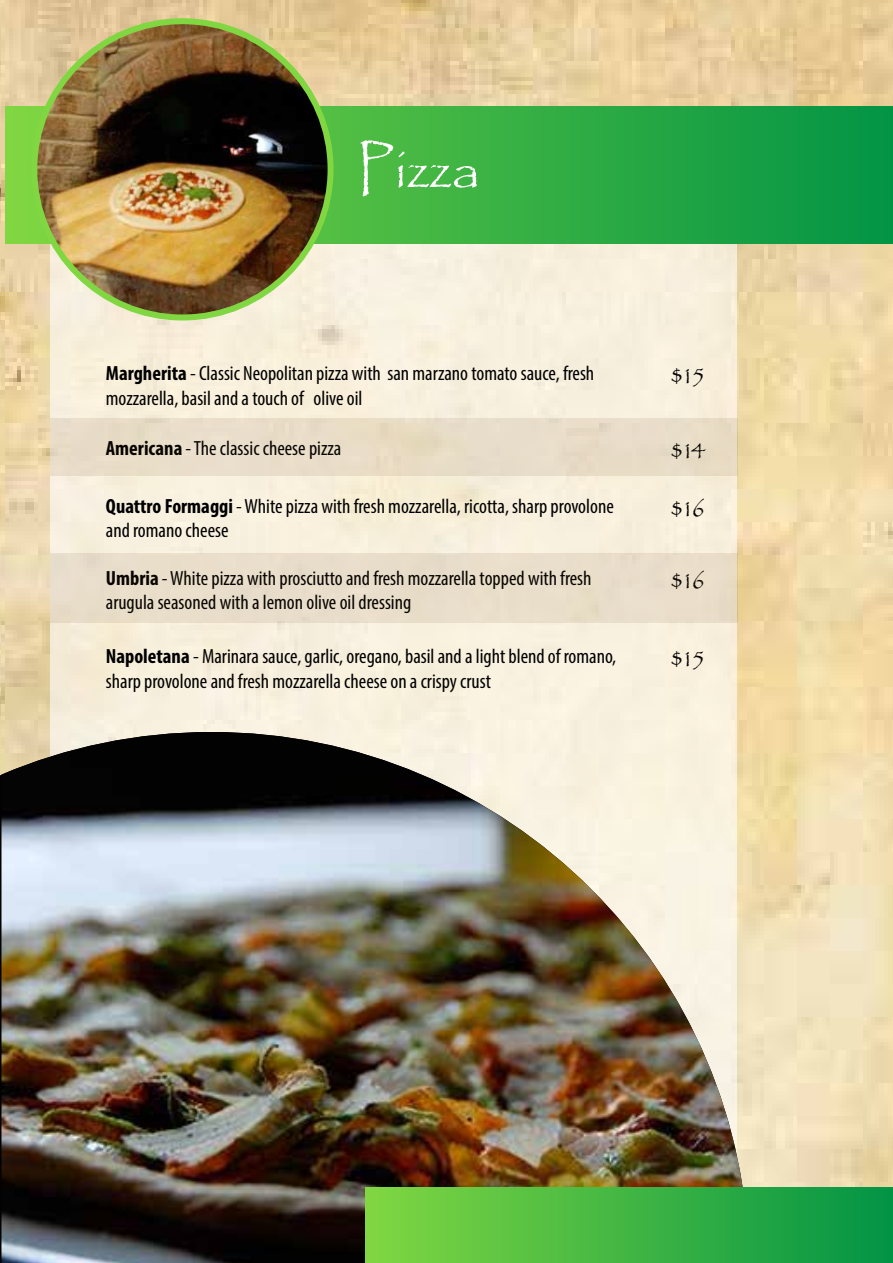
<style>
.page{position:relative;width:893px;height:1263px;background:#fff}
.page>*{position:absolute;margin:0;border:0;box-sizing:border-box;transform-origin:0 0}
.t1{font:57.15px "Papyrus";color:#fff}
.t2{font:25.65px "Papyrus";letter-spacing:-.15em;color:#000}
.t3{font:condensed 20.55px/24.8px "Myriad Pro";color:#000}
.s1{font-weight:700}
</style>
<div class="page">
<img style="left:0;top:0;width:893px;height:1187px">
<div style="left:50px;top:165px;width:686px;height:1032px;background:#f8f0de"></div>
<svg style="left:6px;top:107px;width:887px;height:137px"></svg>
<img style="left:34px;top:21px;width:297px;height:296px;border-radius:148px">
<div style="left:50px;top:418px;width:687px;height:57px;background:#e8ddc8"></div>
<div style="left:50px;top:553px;width:687px;height:69px;background:#e9deca"></div>
<img style="left:2px;top:732px;width:747px;height:531px">
<div style="left:365px;top:1187px;width:528px;height:76px;background:linear-gradient(to right,#81d742,#019445)"></div>
<h1 class="t1" style="left:357px;top:134px;width:125px">Pizza</h1>
<p class="t3" style="left:106px;top:361px;width:490px"><span class="s1">Margherita</span> - Classic Neopolitan pizza with san marzano tomato sauce, fresh mozzarella, basil and a touch of olive oil</p>
<p class="t2" style="left:669px;top:359px;width:38px">$15</p>
<p class="t3" style="left:106px;top:435px;width:237px"><span class="s1">Americana</span> - The classic cheese pizza</p>
<p class="t2" style="left:669px;top:434px;width:38px">$14</p>
<p class="t3" style="left:106px;top:493px;width:509px"><span class="s1">Quattro Formaggi</span> - White pizza with fresh mozzarella, ricotta, sharp provolone and romano cheese</p>
<p class="t2" style="left:669px;top:492px;width:38px">$16</p>
<p class="t3" style="left:106px;top:565px;width:487px"><span class="s1">Umbria</span> - White pizza with prosciutto and fresh mozzarella topped with fresh arugula seasoned with a lemon olive oil dressing</p>
<p class="t2" style="left:669px;top:564px;width:38px">$16</p>
<p class="t3" style="left:106px;top:644px;width:512px"><span class="s1">Napoletana</span> - Marinara sauce, garlic, oregano, basil and a light blend of romano, sharp provolone and fresh mozzarella cheese on a crispy crust</p>
<p class="t2" style="left:669px;top:642px;width:38px">$15</p>
</div>
